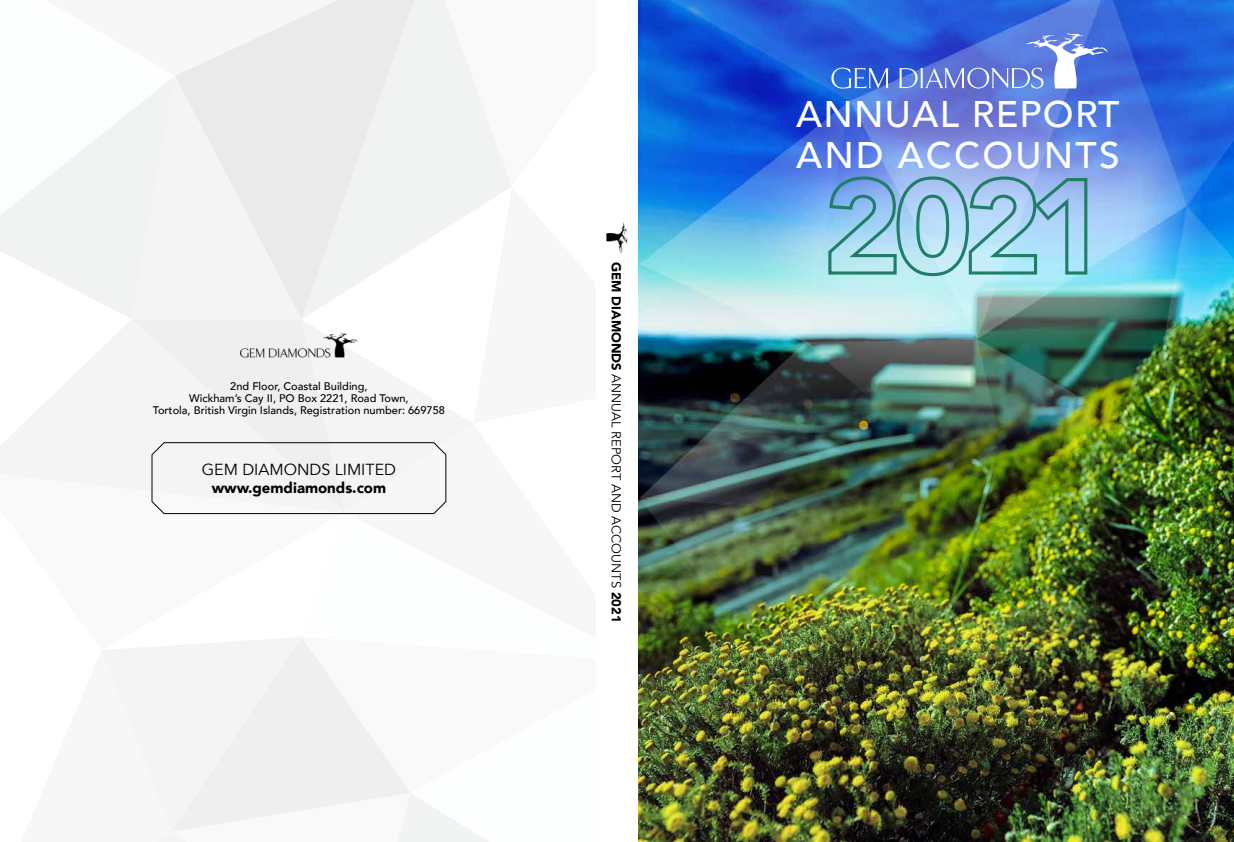
<style>
.page{position:relative;width:1234px;height:842px;background:#fff}
.page>*{position:absolute;margin:0;border:0;box-sizing:border-box;transform-origin:0 0}
.t1{font:500 37px/41px "Avenir";letter-spacing:.035em;color:#fff}
.t2{font:16px "Avenir";color:#000}
.t3{font:900 15px "Avenir";color:#000}
.t4{font:13px "Avenir";color:#000}
.t5{font:500 11px/12px "Avenir";color:#000;text-align:center}
.s1{font-weight:900}
</style>
<div class="page">
<img style="left:638px;top:0;width:595px;height:842px">
<svg style="left:825px;top:175px;width:263px;height:103px;background:#92c4dc"></svg>
<svg style="left:0;top:0;width:511px;height:842px"></svg>
<img style="left:606px;top:222px;width:22px;height:31px">
<svg style="left:831px;top:68px;width:57px;height:21px"></svg>
<svg style="left:898px;top:33px;width:210px;height:56px;background:#6682de"></svg>
<p class="t5" style="left:153px;top:380px;width:293px">2nd Floor, Coastal Building,<br>Wickham’s Cay II, PO Box 2221, Road Town,<br>Tortola, British Virgin Islands, Registration number: 669758</p>
<h2 class="t2" style="left:202px;top:460px;width:196px">GEM DIAMONDS LIMITED</h2>
<h3 class="t3" style="left:212px;top:475px;width:176px">www.gemdiamonds.com</h3>
<p class="t4" style="left:624px;top:262px;width:362px;rotate:90deg"><span class="s1">GEM DIAMONDS</span> ANNUAL REPORT AND ACCOUNTS <span class="s1">2021</span></p>
<h1 class="t1" style="left:795px;top:91px;width:325px">ANNUAL REPORT<br>AND ACCOUNTS</h1>
</div>
